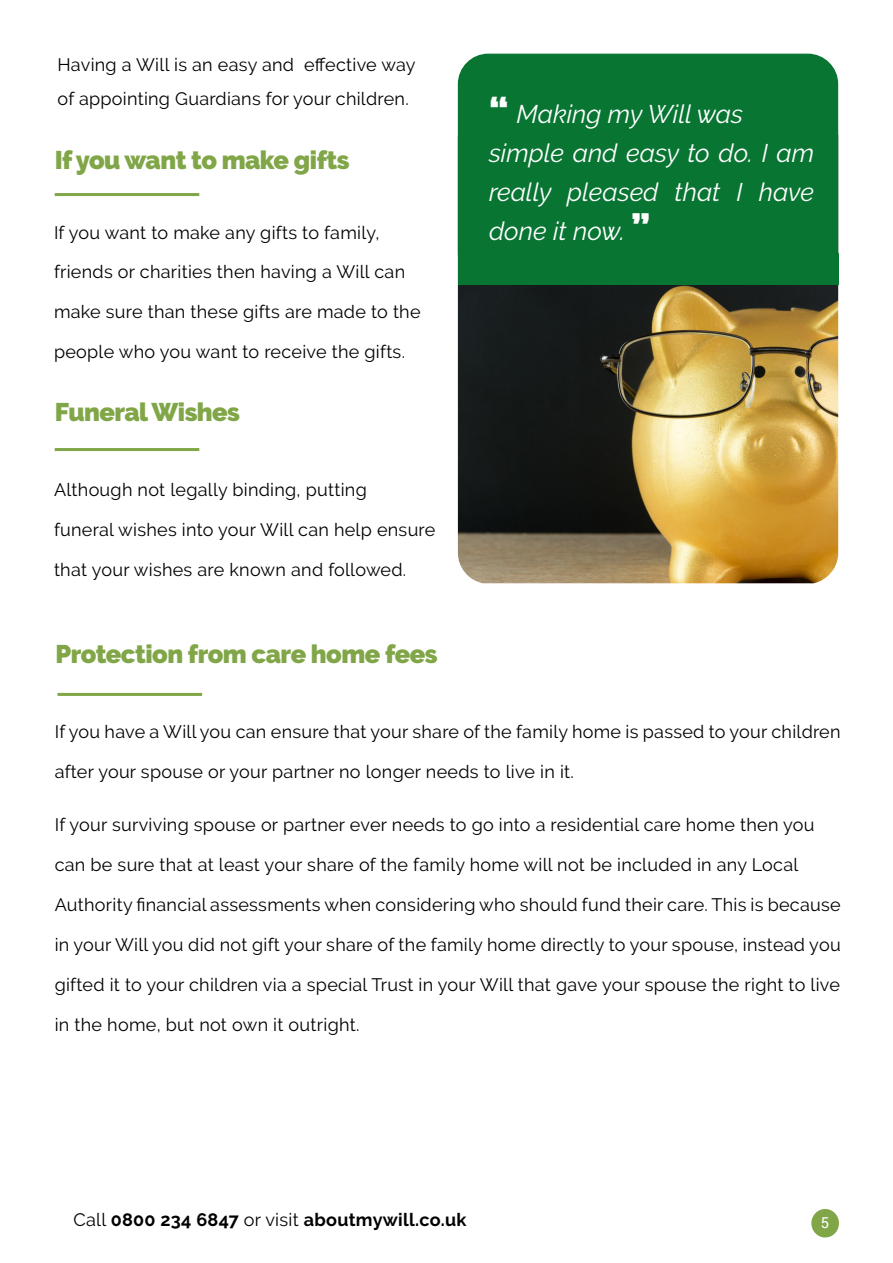
<style>
.page{position:relative;width:893px;height:1263px;background:#fff}
.page>*{position:absolute;margin:0;border:0;box-sizing:border-box;transform-origin:0 0}
.t1{font:italic 25.5px/39px "Raleway";color:#fff;text-align:justify}
.HEADERS{font:900 25.5px "Raleway";letter-spacing:-.02em;color:#80a648}
.SUBTITLE{font:18px/34.5px "Raleway";letter-spacing:.015em;color:#000}
.t2{font:700 18px "Raleway";letter-spacing:.015em;color:#000}
.t3{font:15px "Roboto";color:#fff}
.s1{font-weight:900;font-style:normal;font-size:36px}
.s2{font-weight:400}
</style>
<div class="page">
<div style="left:811px;top:1209px;width:28px;height:28px;background:#80a647;border-radius:50%"></div>
<hr style="left:55px;top:193px;width:144px;height:3px;background:#80a647">
<img style="left:458px;top:284px;width:380px;height:299px">
<div style="left:458px;top:253px;width:380px;height:31px;background:#087533"></div>
<div style="left:458px;top:54px;width:380px;height:230px;background:#087533;border-radius:30px"></div>
<hr style="left:55px;top:448px;width:144px;height:3px;background:#80a647">
<hr style="left:58px;top:693px;width:144px;height:3px;background:#80a647">
<p class="SUBTITLE" style="left:58px;top:47px;width:360px">Having a Will is an easy and effective way of appointing Guardians for your children.</p>
<p class="HEADERS" style="left:55px;top:146px;width:296px">If you want to make gifts</p>
<p class="SUBTITLE" style="left:54px;top:215px;width:327px">If you want to make any gifts to family,</p>
<p class="SUBTITLE" style="left:54px;top:255px;width:353px">friends or charities then having a Will can</p>
<p class="SUBTITLE" style="left:54px;top:295px;width:368px">make sure than these gifts are made to the</p>
<p class="SUBTITLE" style="left:54px;top:335px;width:353px">people who you want to receive the gifts.</p>
<p class="HEADERS" style="left:55px;top:397px;width:187px">Funeral Wishes</p>
<p class="SUBTITLE" style="left:54px;top:473px;width:314px">Although not legally binding, putting</p>
<p class="SUBTITLE" style="left:54px;top:513px;width:383px">funeral wishes into your Will can help ensure</p>
<p class="SUBTITLE" style="left:54px;top:553px;width:354px">that your wishes are known and followed.</p>
<p class="HEADERS" style="left:55px;top:639px;width:384px">Protection from care home fees</p>
<p class="t1" style="left:489px;top:94px;width:256px"><span class="s1">“</span> Making my Will was</p>
<p class="t1" style="left:489px;top:133px;width:327px">simple and easy to do. I am really pleased that I have done it now. <span class="s1">”</span></p>
<p class="SUBTITLE" style="left:55px;top:714px;width:787px">If you have a Will you can ensure that your share of the family home is passed to your children</p>
<p class="SUBTITLE" style="left:55px;top:754px;width:521px">after your spouse or your partner no longer needs to live in it.</p>
<p class="SUBTITLE" style="left:55px;top:807px;width:761px">If your surviving spouse or partner ever needs to go into a residential care home then you</p>
<p class="SUBTITLE" style="left:55px;top:847px;width:745px">can be sure that at least your share of the family home will not be included in any Local</p>
<p class="SUBTITLE" style="left:55px;top:887px;width:787px">Authority financial assessments when considering who should fund their care. This is because</p>
<p class="SUBTITLE" style="left:55px;top:927px;width:787px">in your Will you did not gift your share of the family home directly to your spouse, instead you</p>
<p class="SUBTITLE" style="left:55px;top:967px;width:787px">gifted it to your children via a special Trust in your Will that gave your spouse the right to live</p>
<p class="SUBTITLE" style="left:55px;top:1007px;width:306px">in the home, but not own it outright.</p>
<p class="t2" style="left:73px;top:1209px;width:395px"><span class="s2">Call</span> 0800 234 6847 <span class="s2">or visit</span> aboutmywill.co.uk</p>
<p class="t3" style="left:821px;top:1212px;width:10px">5</p>
</div>
